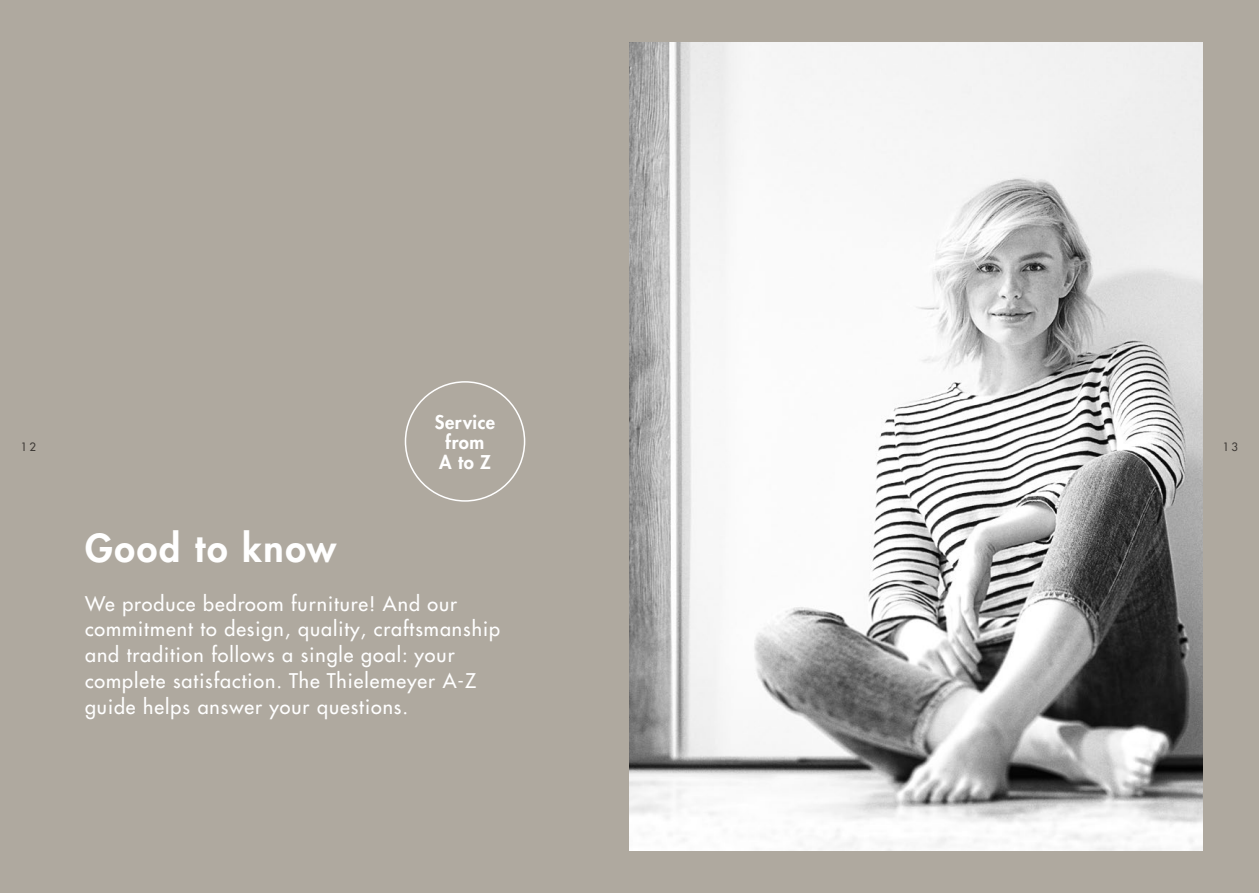
<style>
.page{position:relative;width:1259px;height:893px;background:#afa99f}
.page>*{position:absolute;margin:0;border:0;box-sizing:border-box;transform-origin:0 0}
.t1{font:800 37.5px "Futura LT Pro";letter-spacing:.045em;color:#fff}
.t2{font:500 19.65px/25.8px "Futura LT Pro";letter-spacing:.05em;color:#fff}
.t3{font:800 18.45px/20.1px "Futura LT Pro";letter-spacing:.03em;color:#fff;text-align:center}
.t4{font:500 11.25px "Futura LT Pro";color:#3d3935}
</style>
<div class="page">
<img style="left:629px;top:43px;width:573px;height:807px">
<div style="left:405px;top:381px;width:120px;height:121px;border:2px solid #fff;border-radius:50%"></div>
<p class="t3" style="left:435px;top:411px;width:62px">Service from<br>A to Z</p>
<p class="t4" style="left:21px;top:439px;width:17px">12</p>
<p class="t4" style="left:1222px;top:439px;width:17px">13</p>
<h1 class="t1" style="left:85px;top:520px;width:253px">Good to know</h1>
<p class="t2" style="left:85px;top:589px;width:416px">We produce bedroom furniture! And our commitment to design, quality, craftsmanship and tradition follows a single goal: your complete satisfaction. The Thielemeyer A-Z guide helps answer your questions.</p>
</div>
